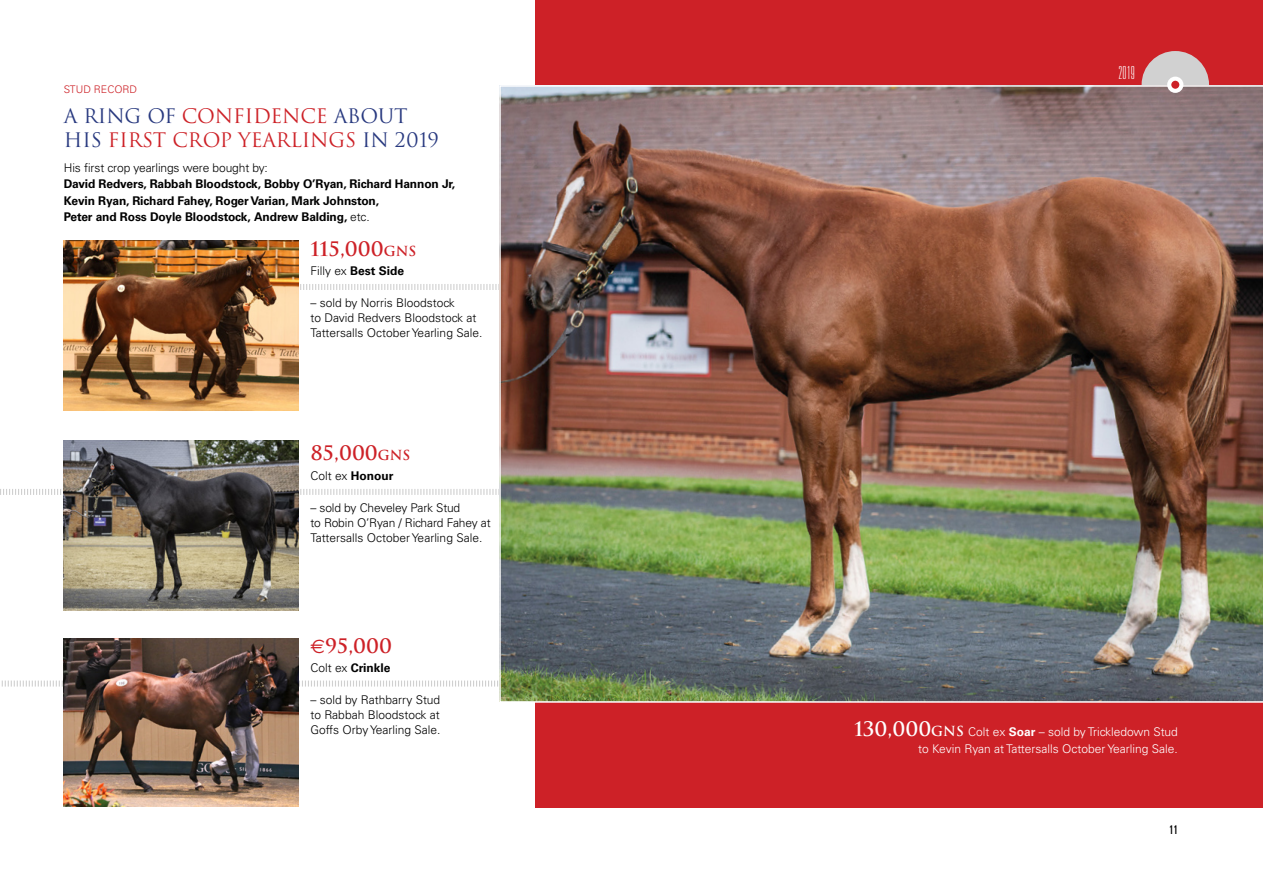
<style>
.page{position:relative;width:1263px;height:893px;background:#fff}
.page>*{position:absolute;margin:0;border:0;box-sizing:border-box;transform-origin:0 0}
.t1{font:19.5px/24px "Trajan";letter-spacing:-.01em;color:#cd2127}
.t2{font:700 19.5px "Trajan";color:#cd2127}
.t3{font:100 ultra-condensed 18px "Univers LT";color:#fff}
.t4{font:300 12px/15px "Univers LT";color:#000}
.t5{font:700 12px/16.5px "Univers LT";letter-spacing:-.01em;color:#000}
.t6{font:300 12px/16.5px "Univers LT";color:#fff;text-align:right}
.t7{font:ultra-condensed 12px "Univers LT";color:#000}
.t8{font:300 10.5px "Univers LT";color:#cd2127}
.s1{color:#28397f}
.s2{font-weight:300}
.s3{font-size:13.5px}
.s4{font-weight:700}
.s5{font-family:"Euro Sans";font-weight:400}
.s6{font-family:"Trajan";font-weight:700;font-size:19.5px}
.s7{font-family:"Trajan";font-weight:700;font-size:13.5px}
</style>
<div class="page">
<svg style="left:1px;top:679px;width:497px;height:9px"></svg>
<svg style="left:300px;top:284px;width:199px;height:6px"></svg>
<svg style="left:0;top:489px;width:499px;height:6px"></svg>
<div style="left:536px;top:0;width:727px;height:808px;background:#cd2127"></div>
<img style="left:64px;top:241px;width:235px;height:170px">
<div style="left:1141px;top:51px;width:68px;height:67px;background:#d1d1d1;border-radius:50%"></div>
<img style="left:499px;top:85px;width:764px;height:618px">
<img style="left:64px;top:440px;width:235px;height:170px">
<img style="left:64px;top:639px;width:235px;height:168px">
<div style="left:1169px;top:79px;width:12px;height:12px;background:#cd2127;border-radius:50%"></div>
<div style="left:1167px;top:77px;width:16px;height:16px;border:4px solid #fff;border-radius:50%"></div>
<p class="t8" style="left:64px;top:83px;width:75px">STUD RECORD</p>
<h1 class="t1" style="left:64px;top:104px;width:377px"><span class="s1">A RING OF</span> CONFIDENCE <span class="s1">ABOUT<br>HIS</span> FIRST CROP YEARLINGS <span class="s1">IN 2019</span></h1>
<p class="t4" style="left:64px;top:160px;width:206px">His first crop yearlings were bought by:</p>
<p class="t5" style="left:64px;top:176px;width:393px">David Redvers, Rabbah Bloodstock, Bobby O’Ryan, Richard Hannon Jr,<br>Kevin Ryan, Richard Fahey, Roger Varian, Mark Johnston,<br>Peter and Ross Doyle Bloodstock, Andrew Balding, <span class="s2">etc.</span></p>
<h1 class="t2" style="left:310px;top:237px;width:107px">115,000<span class="s3">GNS</span></h1>
<p class="t5" style="left:310px;top:263px;width:95px"><span class="s2">Filly ex</span> Best Side</p>
<p class="t4" style="left:310px;top:296px;width:173px">– sold by Norris Bloodstock<br>to David Redvers Bloodstock at<br>Tattersalls October Yearling Sale.</p>
<h1 class="t2" style="left:310px;top:441px;width:102px">85,000<span class="s3">GNS</span></h1>
<p class="t4" style="left:310px;top:468px;width:85px">Colt ex <span class="s4">Honour</span></p>
<p class="t4" style="left:310px;top:500px;width:182px">– sold by Cheveley Park Stud<br>to Robin O’Ryan / Richard Fahey at<br>Tattersalls October Yearling Sale.</p>
<h1 class="t2" style="left:310px;top:634px;width:83px"><span class="s5">E</span>95,000</h1>
<p class="t5" style="left:310px;top:660px;width:81px"><span class="s2">Colt ex</span> Crinkle</p>
<p class="t4" style="left:310px;top:692px;width:132px;text-align:justify">– sold by Rathbarry Stud to Rabbah Bloodstock at Goffs Orby Yearling Sale.</p>
<h2 class="t3" style="left:1118px;top:62px;width:18px">2019</h2>
<p class="t6" style="left:854px;top:724px;width:325px"><span class="s6">130,000</span><span class="s7">GNS</span> Colt ex <span class="s4">Soar</span> – sold by Trickledown Stud to Kevin Ryan at Tattersalls October Yearling Sale.</p>
<p class="t7" style="left:1169px;top:823px;width:10px">11</p>
</div>
